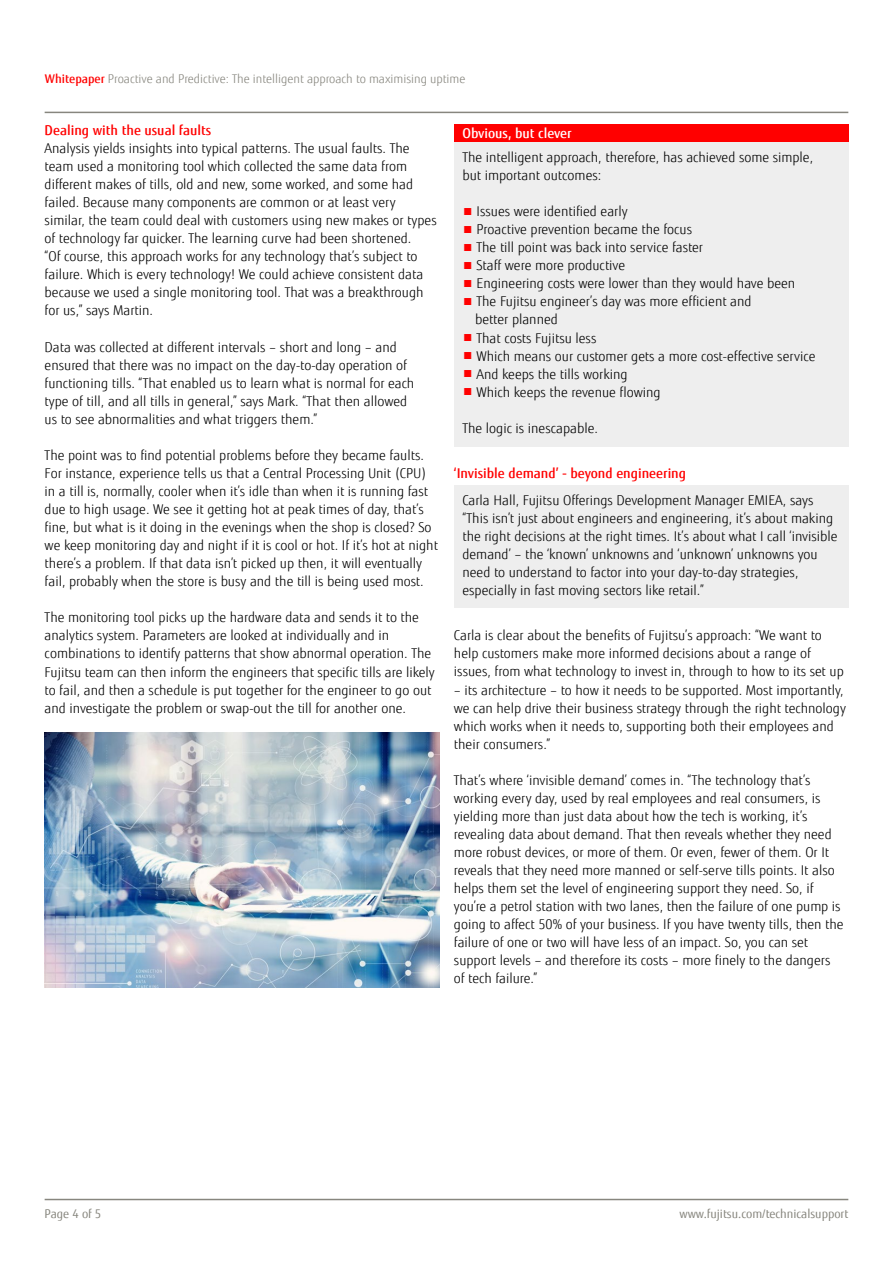
<style>
.page{position:relative;width:893px;height:1263px;background:#fff}
.page>*{position:absolute;margin:0;border:0;box-sizing:border-box;transform-origin:0 0}
.t1{font:300 13.5px/18px "Fujitsu Sans";color:#000}
.t2{font:500 13.5px "Fujitsu Sans";color:#f00}
.t3{font:500 13.5px "Fujitsu Sans";color:#fff}
.t4{font:300 12px "Fujitsu Sans";color:#87867e}
.t5{font:12px "Fujitsu Sans";color:#87867e}
.s1{font-weight:500;color:#f00}
</style>
<div class="page">
<div style="left:454px;top:485px;width:394px;height:123px;background:#eee"></div>
<hr style="left:45px;top:112px;width:803px;height:1px;background:#87867e">
<div style="left:454px;top:132px;width:394px;height:315px;background:#eee"></div>
<div style="left:454px;top:124px;width:394px;height:18px;background:#f00"></div>
<hr style="left:45px;top:1199px;width:803px;height:1px;background:#87867e">
<img style="left:45px;top:733px;width:394px;height:255px">
<p class="t4" style="left:45px;top:72px;width:422px"><span class="s1">Whitepaper</span> Proactive and Predictive: The intelligent approach to maximising uptime</p>
<p class="t2" style="left:45px;top:122px;width:168px">Dealing with the usual faults</p>
<p class="t1" style="left:45px;top:139px;width:394px">Analysis yields insights into typical patterns. The usual faults. The team used a monitoring tool which collected the same data from different makes of tills, old and new, some worked, and some had failed. Because many components are common or at least very similar, the team could deal with customers using new makes or types of technology far quicker. The learning curve had been shortened.<br>“Of course, this approach works for any technology that’s subject to failure. Which is every technology! We could achieve consistent data because we used a single monitoring tool. That was a breakthrough for us,” says Martin.</p>
<p class="t1" style="left:45px;top:338px;width:371px">Data was collected at different intervals – short and long – and ensured that there was no impact on the day-to-day operation of functioning tills. “That enabled us to learn what is normal for each type of till, and all tills in general,” says Mark. “That then allowed us to see abnormalities and what triggers them.”</p>
<p class="t1" style="left:45px;top:446px;width:395px">The point was to find potential problems before they became faults.<br>For instance, experience tells us that a Central Processing Unit (CPU) in a till is, normally, cooler when it’s idle than when it is running fast due to high usage. We see it getting hot at peak times of day, that’s fine, but what is it doing in the evenings when the shop is closed? So we keep monitoring day and night if it is cool or hot. If it’s hot at night there’s a problem. If that data isn’t picked up then, it will eventually fail, probably when the store is busy and the till is being used most.</p>
<p class="t1" style="left:45px;top:609px;width:392px">The monitoring tool picks up the hardware data and sends it to the analytics system. Parameters are looked at individually and in combinations to identify patterns that show abnormal operation. The Fujitsu team can then inform the engineers that specific tills are likely to fail, and then a schedule is put together for the engineer to go out and investigate the problem or swap-out the till for another one.</p>
<p class="t3" style="left:462px;top:124px;width:111px">Obvious, but clever</p>
<p class="t1" style="left:462px;top:148px;width:352px">The intelligent approach, therefore, has achieved some simple, but important outcomes:</p>
<p class="t1" style="left:462px;top:202px;width:167px"><span class="s1">■</span> Issues were identified early</p>
<p class="t1" style="left:462px;top:221px;width:231px"><span class="s1">■</span> Proactive prevention became the focus</p>
<p class="t1" style="left:462px;top:239px;width:242px"><span class="s1">■</span> The till point was back into service faster</p>
<p class="t1" style="left:462px;top:257px;width:164px"><span class="s1">■</span> Staff were more productive</p>
<p class="t1" style="left:462px;top:275px;width:334px"><span class="s1">■</span> Engineering costs were lower than they would have been</p>
<p class="t1" style="left:475px;top:293px;width:278px;text-indent:-13px"><span class="s1">■</span> The Fujitsu engineer’s day was more efficient and better planned</p>
<p class="t1" style="left:462px;top:329px;width:136px"><span class="s1">■</span> That costs Fujitsu less</p>
<p class="t1" style="left:462px;top:347px;width:355px"><span class="s1">■</span> Which means our customer gets a more cost-effective service</p>
<p class="t1" style="left:462px;top:365px;width:167px"><span class="s1">■</span> And keeps the tills working</p>
<p class="t1" style="left:462px;top:383px;width:200px"><span class="s1">■</span> Which keeps the revenue flowing</p>
<p class="t1" style="left:462px;top:419px;width:137px">The logic is inescapable.</p>
<p class="t2" style="left:454px;top:464px;width:234px">‘Invisible demand’ - beyond engineering</p>
<p class="t1" style="left:462px;top:491px;width:377px">Carla Hall, Fujitsu Offerings Development Manager EMIEA, says “This isn’t just about engineers and engineering, it’s about making the right decisions at the right times. It’s about what I call ‘invisible demand’ – the ‘known’ unknowns and ‘unknown’ unknowns you need to understand to factor into your day-to-day strategies, especially in fast moving sectors like retail.”</p>
<p class="t1" style="left:454px;top:627px;width:391px">Carla is clear about the benefits of Fujitsu’s approach: “We want to help customers make more informed decisions about a range of issues, from what technology to invest in, through to how to its set up</p>
<p class="t1" style="left:454px;top:681px;width:393px">– its architecture – to how it needs to be supported. Most importantly, we can help drive their business strategy through the right technology which works when it needs to, supporting both their employees and their consumers.”</p>
<p class="t1" style="left:454px;top:771px;width:391px">That’s where ‘invisible demand’ comes in. “The technology that’s working every day, used by real employees and real consumers, is yielding more than just data about how the tech is working, it’s revealing data about demand. That then reveals whether they need more robust devices, or more of them. Or even, fewer of them. Or It reveals that they need more manned or self-serve tills points. It also helps them set the level of engineering support they need. So, if you’re a petrol station with two lanes, then the failure of one pump is going to affect 50% of your business. If you have twenty tills, then the failure of one or two will have less of an impact. So, you can set support levels – and therefore its costs – more finely to the dangers of tech failure.”</p>
<p class="t5" style="left:45px;top:1206px;width:58px">Page 4 of 5</p>
<p class="t5" style="left:679px;top:1206px;width:170px">www.fujitsu.com/technicalsupport</p>
</div>
